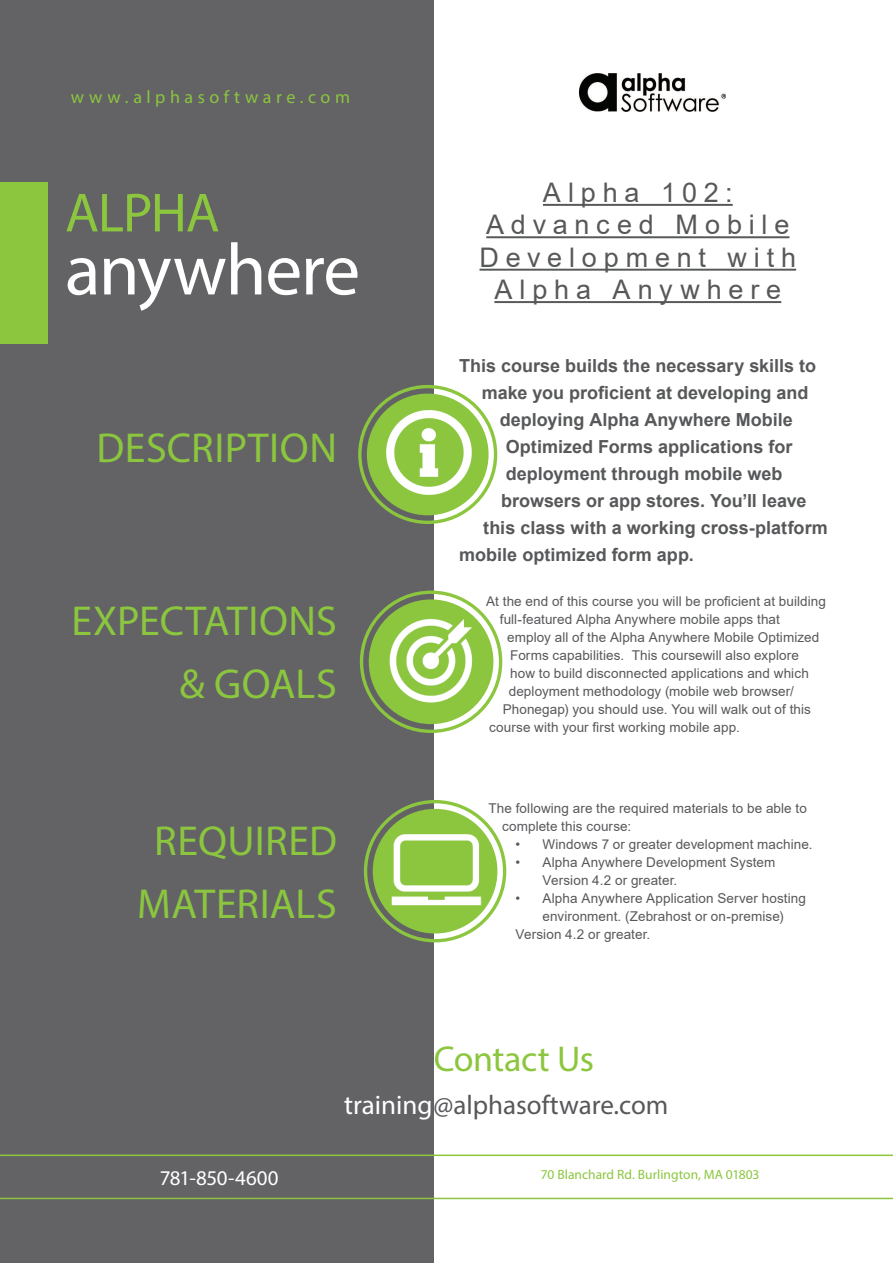
<style>
.page{position:relative;width:893px;height:1263px;background:#fff}
.page>*{position:absolute;margin:0;border:0;box-sizing:border-box;transform-origin:0 0}
.t1{font:73.5px "Myriad Pro";letter-spacing:-.02em;color:#fff}
.t2{font:55.5px "Myriad Pro";letter-spacing:-.02em;color:#8bc63e}
.Title_01{font:42px/63px "Myriad Pro";letter-spacing:.01em;color:#8bc63e;text-align:right}
.Title_01-2{font:36px "Myriad Pro";letter-spacing:-.01em;color:#8bc63e}
.t3{font:27px/32.4px "Arial";letter-spacing:.255em;color:#57585a;text-align:center}
.t4{font:27px "Myriad Pro";color:#57585a}
.t5{font:21px "Myriad Pro";letter-spacing:-.02em;color:#fff}
.Description{font:700 18px "Arial";color:#57585a}
.t6{font:18px "Myriad Pro";letter-spacing:.25em;color:#8bc63e}
.Description-2{font:13.5px/18px "Arial";letter-spacing:.005em;color:#57585a}
.t7{font:13.5px "Myriad Pro";color:#8bc63e}
.s1{color:#fff}
</style>
<div class="page">
<div style="left:0;top:0;width:434px;height:1263px;background:#636366"></div>
<img style="left:580px;top:74px;width:146px;height:38px">
<div style="left:358px;top:385px;width:139px;height:139px;border:3px solid #8bc63e;border-radius:50%"></div>
<div style="left:0;top:182px;width:48px;height:162px;background:#8bc63e"></div>
<hr style="left:543px;top:204px;width:190px;height:2px;background:#57585a">
<hr style="left:486px;top:236px;width:303px;height:2px;background:#57585a">
<hr style="left:479px;top:269px;width:317px;height:2px;background:#57585a">
<hr style="left:494px;top:301px;width:287px;height:2px;background:#57585a">
<div style="left:367px;top:394px;width:122px;height:121px;background:#8bc63e;border-radius:50%"></div>
<div style="left:369px;top:599px;width:124px;height:125px;background:#8bc63e;border-radius:50%"></div>
<div style="left:360px;top:590px;width:142px;height:143px;border:3px solid #8bc63e;border-radius:50%"></div>
<div style="left:373px;top:809px;width:124px;height:124px;background:#8bc63e;border-radius:50%"></div>
<div style="left:364px;top:800px;width:142px;height:142px;border:3px solid #8bc63e;border-radius:50%"></div>
<img style="left:383px;top:407px;width:94px;height:91px">
<img style="left:389px;top:618px;width:88px;height:87px">
<img style="left:377px;top:830px;width:120px;height:80px">
<svg style="left:0;top:1154px;width:893px;height:45px"></svg>
<p class="t6" style="left:71px;top:86px;width:281px">www.alphasoftware.com</p>
<p class="t2" style="left:65px;top:179px;width:156px">ALPHA</p>
<p class="t1" style="left:65px;top:224px;width:297px">anywhere</p>
<p class="Title_01" style="left:96px;top:416px;width:242px">DESCRIPTION</p>
<p class="Title_01" style="left:72px;top:588px;width:267px">EXPECTATIONS &amp; GOALS</p>
<p class="Title_01" style="left:154px;top:809px;width:184px">REQUIRED</p>
<p class="Title_01" style="left:137px;top:872px;width:201px">MATERIALS</p>
<p class="t3" style="left:543px;top:176px;width:191px">Alpha 102:</p>
<p class="t3" style="left:479px;top:209px;width:318px">Advanced Mobile<br>Development with<br>Alpha Anywhere</p>
<p class="Description" style="left:459px;top:353px;width:358px">This course builds the necessary skills to</p>
<p class="Description" style="left:482px;top:380px;width:328px">make you proficient at developing and</p>
<p class="Description" style="left:500px;top:407px;width:295px">deploying Alpha Anywhere Mobile</p>
<p class="Description" style="left:506px;top:434px;width:288px">Optimized Forms applications for</p>
<p class="Description" style="left:506px;top:461px;width:278px">deployment through mobile web</p>
<p class="Description" style="left:501px;top:488px;width:307px">browsers or app stores. You’ll leave</p>
<p class="Description" style="left:483px;top:515px;width:346px">this class with a working cross-platform</p>
<p class="Description" style="left:459px;top:542px;width:236px">mobile optimized form app.</p>
<p class="Description-2" style="left:486px;top:592px;width:341px">At the end of this course you will be proficient at building</p>
<p class="Description-2" style="left:500px;top:610px;width:282px">full-featured Alpha Anywhere mobile apps that</p>
<p class="Description-2" style="left:507px;top:628px;width:314px">employ all of the Alpha Anywhere Mobile Optimized</p>
<p class="Description-2" style="left:510px;top:646px;width:290px">Forms capabilities. This coursewill also explore</p>
<p class="Description-2" style="left:510px;top:664px;width:300px">how to build disconnected applications and which</p>
<p class="Description-2" style="left:509px;top:682px;width:287px">deployment methodology (mobile web browser/</p>
<p class="Description-2" style="left:503px;top:700px;width:310px">Phonegap) you should use. You will walk out of this</p>
<p class="Description-2" style="left:489px;top:718px;width:252px">course with your first working mobile app.</p>
<p class="Description-2" style="left:502px;top:799px;width:306px;text-indent:-14px">The following are the required materials to be able to complete this course:</p>
<p class="Description-2" style="left:516px;top:835px;width:298px">• Windows 7 or greater development machine.</p>
<p class="Description-2" style="left:543px;top:853px;width:234px;text-indent:-27px">• Alpha Anywhere Development System<br>Version 4.2 or greater.</p>
<p class="Description-2" style="left:516px;top:889px;width:292px">• Alpha Anywhere Application Server hosting</p>
<p class="Description-2" style="left:543px;top:907px;width:243px">environment. (Zebrahost or on-premise)</p>
<p class="Description-2" style="left:516px;top:925px;width:136px">Version 4.2 or greater.</p>
<p class="Title_01-2" style="left:434px;top:1036px;width:161px">Contact Us</p>
<p class="t4" style="left:344px;top:1088px;width:326px"><span class="s1">training</span>@alphasoftware.com</p>
<p class="t5" style="left:160px;top:1165px;width:120px">781-850-4600</p>
<p class="t7" style="left:541px;top:1166px;width:220px">70 Blanchard Rd. Burlington, MA 01803</p>
</div>
